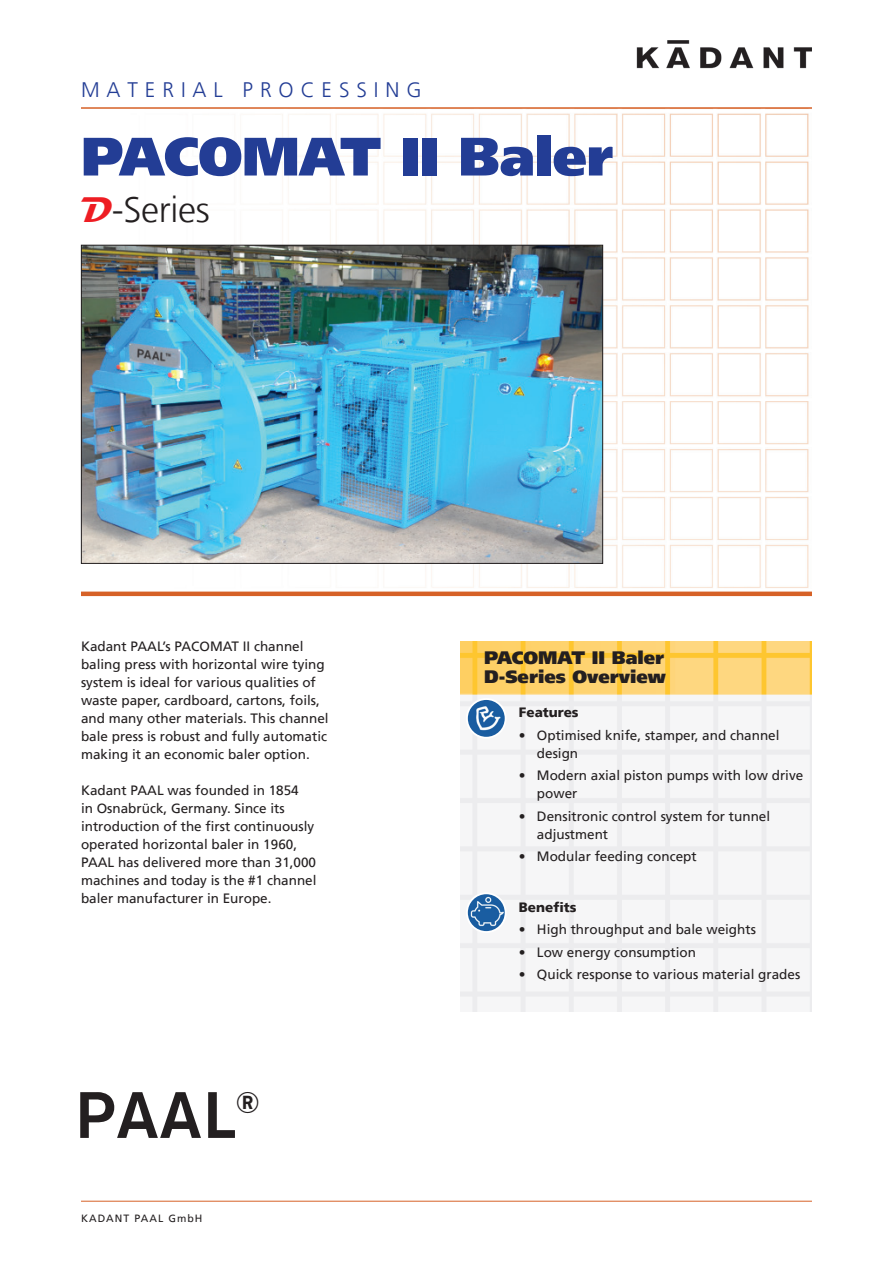
<style>
.page{position:relative;width:893px;height:1263px;background:#fff}
.page>*{position:absolute;margin:0;border:0;box-sizing:border-box;transform-origin:0 0}
.t1{font:500 64.8px "Akzidenz Grotesk BQ";color:#231f20}
.KADANT_BROCHURE_TITL{font:900 54px "Frutiger LT";letter-spacing:-.01em;color:#233d95}
.KADANT_BROCHURE_HEAD{font:300 36px "Frutiger LT";letter-spacing:-.01em;color:#231f20}
.KADANT_BROCHURE_UNIT{font:300 21px "Frutiger LT";letter-spacing:.33em;color:#233d95}
.KADANT_BROCHURE_HEAD-2{font:900 18px "Frutiger LT";color:#231f20}
.KADANT_BROCHURE_BODY{font:13.5px/18px "Frutiger LT";color:#231f20}
.KADANT_BROCHURE_BULL{font:13.5px/18px "Frutiger LT";color:#231f20}
.KADANT_BROCHURE_BULL-2{font:900 13.5px "Frutiger LT";color:#231f20}
.KADANT_BROCHURE_BOIL{font:10.5px "Frutiger LT";letter-spacing:.1em;color:#231f20}
.s1{font-family:"Magneto";font-weight:700;color:#ee1d23}
</style>
<div class="page">
<img style="left:81px;top:113px;width:731px;height:479px">
<img style="left:636px;top:40px;width:176px;height:28px">
<hr style="left:81px;top:107px;width:731px;height:2px;background:#d66127">
<img style="left:83px;top:247px;width:518px;height:315px">
<div style="left:81px;top:245px;width:522px;height:319px;border:1px solid #231f20"></div>
<hr style="left:81px;top:592px;width:731px;height:4px;background:#d66127">
<hr style="left:81px;top:1201px;width:731px;height:1px;background:#d66127">
<img style="left:460px;top:641px;width:352px;height:370px">
<img style="left:467px;top:699px;width:39px;height:39px;border-radius:19px">
<div style="left:466px;top:698px;width:41px;height:41px;border:2px solid #fff;border-radius:50%"></div>
<img style="left:467px;top:893px;width:39px;height:39px;border-radius:19px">
<div style="left:466px;top:892px;width:41px;height:41px;border:2px solid #fff;border-radius:50%"></div>
<p class="KADANT_BROCHURE_UNIT" style="left:81px;top:78px;width:342px">MATERIAL PROCESSING</p>
<p class="KADANT_BROCHURE_TITL" style="left:81px;top:124px;width:534px">PACOMAT II Baler</p>
<p class="KADANT_BROCHURE_HEAD" style="left:81px;top:189px;width:130px"><span class="s1">D</span>-Series</p>
<p class="KADANT_BROCHURE_BODY" style="left:81px;top:638px;width:249px">Kadant PAAL’s PACOMAT II channel baling press with horizontal wire tying system is ideal for various qualities of waste paper, cardboard, cartons, foils, and many other materials. This channel bale press is robust and fully automatic making it an economic baler option.</p>
<p class="KADANT_BROCHURE_BODY" style="left:81px;top:782px;width:237px">Kadant PAAL was founded in 1854<br>in Osnabrück, Germany. Since its introduction of the first continuously operated horizontal baler in 1960, PAAL has delivered more than 31,000 machines and today is the #1 channel baler manufacturer in Europe.</p>
<p class="t1" style="left:75px;top:1075px;width:187px">PAAL<sup>®</sup></p>
<p class="KADANT_BROCHURE_BOIL" style="left:81px;top:1212px;width:123px">KADANT PAAL GmbH</p>
<p class="KADANT_BROCHURE_HEAD-2" style="left:484px;top:646px;width:182px">PACOMAT II Baler</p>
<p class="KADANT_BROCHURE_HEAD-2" style="left:484px;top:666px;width:183px">D-Series Overview</p>
<p class="KADANT_BROCHURE_BULL-2" style="left:519px;top:704px;width:61px">Features</p>
<p class="KADANT_BROCHURE_BULL" style="left:537px;top:726px;width:244px;text-indent:-18px">• Optimised knife, stamper, and channel design</p>
<p class="KADANT_BROCHURE_BULL" style="left:537px;top:767px;width:268px;text-indent:-18px">• Modern axial piston pumps with low drive power</p>
<p class="KADANT_BROCHURE_BULL" style="left:537px;top:807px;width:235px;text-indent:-18px">• Densitronic control system for tunnel adjustment</p>
<p class="KADANT_BROCHURE_BULL" style="left:519px;top:848px;width:179px">• Modular feeding concept</p>
<p class="KADANT_BROCHURE_BULL-2" style="left:519px;top:899px;width:59px">Benefits</p>
<p class="KADANT_BROCHURE_BULL" style="left:519px;top:920px;width:239px">• High throughput and bale weights</p>
<p class="KADANT_BROCHURE_BULL" style="left:519px;top:943px;width:178px">• Low energy consumption</p>
<p class="KADANT_BROCHURE_BULL" style="left:519px;top:965px;width:283px">• Quick response to various material grades</p>
</div>
